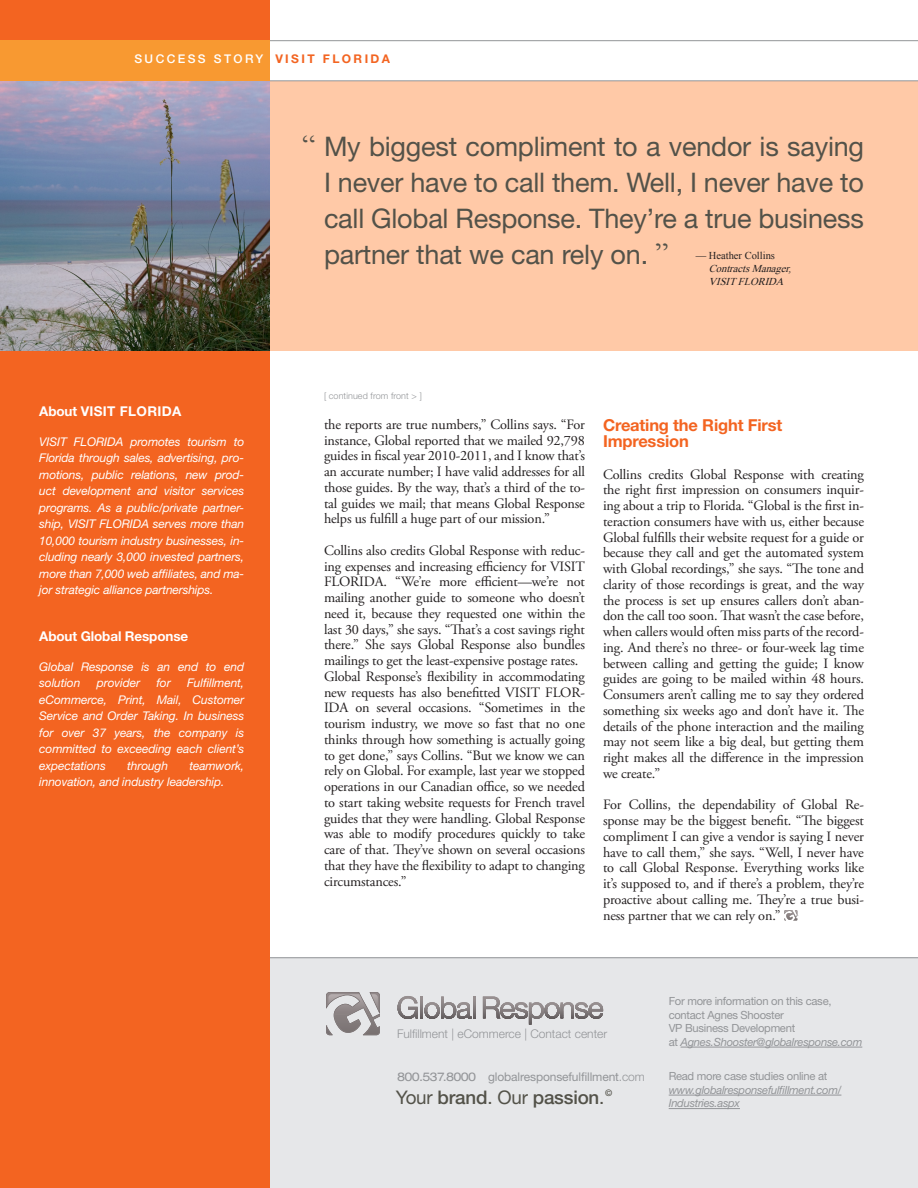
<style>
.page{position:relative;width:918px;height:1188px;background:#fff}
.page>*{position:absolute;margin:0;border:0;box-sizing:border-box;transform-origin:0 0}
.Deck_MAIN{font:30px "Times New Roman";color:#535249}
.Deck_MAIN-2{font:27px/36px "Helvetica Neue";letter-spacing:-.01em;color:#535249;text-align:justify}
.Deck_MAIN-3{font:500 18.75px "Helvetica Neue";letter-spacing:-.01em;color:#535249}
.Subhead_MAIN{font:700 16.5px/15.8px "Helvetica Neue";letter-spacing:-.01em;color:#f36421}
.Body_Copy_MAIN{font:14.25px/15.8px "Adobe Garamond Pro";letter-spacing:-.01em;color:#231f20;text-align:justify}
.Body_Copy_MAIN-2{font:700 13.5px "Helvetica Neue";letter-spacing:-.01em;color:#fff}
.Body_Copy_MAIN-3{font:700 13.5px "Helvetica Neue";letter-spacing:.025em;color:#fff}
.Body_Copy_MAIN-4{font:italic 12px/16.5px "Helvetica Neue";letter-spacing:-.01em;color:#fff;text-align:justify}
.Deck_MAIN-4{font:12px "Helvetica Neue";letter-spacing:-.01em;color:#939598}
.Deck_MAIN-5{font:300 12px "Helvetica Neue";color:#939598}
.Body_Copy_MAIN-5{font:500 12px "Helvetica Neue";letter-spacing:.2em;color:#fff}
.Body_Copy_MAIN-6{font:700 12px "Helvetica Neue";letter-spacing:.2em;color:#f36421}
.Body_Copy_MAIN-7{font:11.25px/13.5px "Helvetica Neue";letter-spacing:-.025em;color:#939598}
.Body_Copy_MAIN-8{font:italic 11.25px "Helvetica Neue";letter-spacing:-.025em;color:#939598}
.t1{font:italic 10.5px "Times New Roman";color:#231f20}
.t2{font:10.5px "Times New Roman";color:#231f20}
.Body_Copy_MAIN-9{font:300 9px "Helvetica Neue";letter-spacing:.01em;color:#939598}
.Deck_MAIN-6{font:500 9px "Helvetica Neue";color:#535249}
.s1{font-family:"Times New Roman";font-size:30px}
.s2{font-stretch:expanded}
.s3{font-weight:300}
.s4{font-weight:400}
.s5{font-style:normal}
</style>
<div class="page">
<div style="left:270px;top:81px;width:648px;height:270px;background:#ffc9a7"></div>
<div style="left:0;top:0;width:270px;height:1188px;background:#f36421"></div>
<svg style="left:270px;top:40px;width:648px;height:41px"></svg>
<div style="left:0;top:40px;width:270px;height:41px;background:#f89931"></div>
<img style="left:0;top:81px;width:270px;height:270px">
<div style="left:270px;top:958px;width:648px;height:230px;background:#e6e7e9"></div>
<hr style="left:681px;top:1047px;width:181px;height:1px;background:#939598">
<hr style="left:669px;top:1095px;width:172px;height:1px;background:#939598">
<hr style="left:669px;top:1108px;width:71px;height:1px;background:#939598">
<hr style="left:270px;top:957px;width:648px;height:1px;background:#939598">
<svg style="left:398px;top:996px;width:77px;height:23px"></svg>
<svg style="left:483px;top:996px;width:120px;height:29px"></svg>
<svg style="left:326px;top:992px;width:54px;height:43px"></svg>
<img style="left:371px;top:993px;width:8px;height:18px">
<img style="left:371px;top:994px;width:7px;height:14px">
<svg style="left:784px;top:910px;width:13px;height:11px"></svg>
<p class="Body_Copy_MAIN-5" style="left:134px;top:52px;width:130px">SUCCESS STORY</p>
<p class="Body_Copy_MAIN-6" style="left:275px;top:52px;width:116px">VISIT FLORIDA</p>
<p class="Body_Copy_MAIN-3" style="left:39px;top:402px;width:144px">About VISIT FLORIDA</p>
<p class="Body_Copy_MAIN-4" style="left:39px;top:433px;width:206px">VISIT FLORIDA promotes tourism to Florida through sales, advertising, pro&shy;motions, public relations, new prod&shy;uct development and visitor services programs. As a public/private partner&shy;ship, VISIT FLORIDA serves more than 10,000 tourism industry businesses, in&shy;cluding nearly 3,000 invested partners, more than 7,000 web affiliates, and ma&shy;jor strategic alliance partnerships.</p>
<p class="Body_Copy_MAIN-2" style="left:39px;top:627px;width:151px">About Global Response</p>
<p class="Body_Copy_MAIN-4" style="left:39px;top:658px;width:206px">Global Response is an end to end solution</p>
<p class="Body_Copy_MAIN-4" style="left:39px;top:674px;width:206px;text-indent:148px">Fulfillment, eCommerce, Print, Mail, Customer Service and Order Taking. In business for over 37 years, the company is committed to exceeding each client’s expectations</p>
<p class="Body_Copy_MAIN-4" style="left:97px;top:674px;width:45px">provider</p>
<p class="Body_Copy_MAIN-4" style="left:157px;top:674px;width:16px">for</p>
<p class="Body_Copy_MAIN-4" style="left:39px;top:757px;width:206px;text-indent:150px">teamwork, innovation, and industry leadership.</p>
<p class="Body_Copy_MAIN-4" style="left:127px;top:757px;width:42px">through</p>
<p class="Deck_MAIN" style="left:302px;top:126px;width:15px">“</p>
<p class="Deck_MAIN-2" style="left:324px;top:128px;width:542px">My biggest compliment to a vendor is saying I never have to call them. Well, I never have to call Global Response. They’re a true business partner that we can rely on. <span class="s1">”</span></p>
<p class="t2" style="left:696px;top:249px;width:81px">— Heather Collins</p>
<p class="t1" style="left:709px;top:262px;width:88px">ContractsManager,</p>
<p class="t1" style="left:709px;top:274px;width:80px">VISITFLORIDA</p>
<p class="Body_Copy_MAIN-9" style="left:324px;top:390px;width:99px">[ continued from front &gt; ]</p>
<p class="Body_Copy_MAIN" style="left:324px;top:417px;width:263px">the reports are true numbers,” Collins says. “For instance, Global reported that we mailed 92,798 guides in fiscal year 2010-2011, and I know that’s an accurate number; I have valid addresses for all those guides. By the way, that’s a third of the to&shy;tal guides we mail; that means Global Response helps us fulfill a huge part of our mission.”</p>
<p class="Body_Copy_MAIN" style="left:324px;top:543px;width:263px">Collins also credits Global Response with reduc&shy;ing expenses and increasing efficiency for VISIT FLORIDA. “We’re more efficient—we’re not mailing another guide to someone who doesn’t need it, because they requested one within the last 30 days,” she says. “That’s a cost savings right there.” She says Global Response also bundles mailings to get the least-expensive postage rates.</p>
<p class="Body_Copy_MAIN" style="left:324px;top:669px;width:263px">Global Response’s flexibility in accommodating new requests has also benefitted VISIT FLOR-IDA on several occasions. “Sometimes in the tourism industry, we move so fast that no one thinks through how something is actually going to get done,” says Collins. “But we know we can rely on Global. For example, last year we stopped operations in our Canadian office, so we needed to start taking website requests for French travel guides that they were handling. Global Response was able to modify procedures quickly to take care of that. They’ve shown on several occasions that they have the flexibility to adapt to changing circumstances.”</p>
<p class="Subhead_MAIN" style="left:603px;top:417px;width:181px">Creating the Right First<br>Impression</p>
<p class="Body_Copy_MAIN" style="left:603px;top:467px;width:263px">Collins credits Global Response with creating the right first impression on consumers inquir&shy;ing about a trip to Florida. “Global is the first in&shy;teraction consumers have with us, either because Global fulfills their website request for a guide or because they call and get the automated system with Global recordings,” she says. “The tone and clarity of those recordings is great, and the way the process is set up ensures callers don’t aban&shy;don the call too soon. That wasn’t the case before, when callers would often miss parts of the record&shy;ing. And there’s no three- or four-week lag time between calling and getting the guide; I know guides are going to be mailed within 48 hours.<br>Consumers aren’t calling me to say they ordered something six weeks ago and don’t have it. The details of the phone interaction and the mailing may not seem like a big deal, but getting them right makes all the difference in the impression we create.”</p>
<p class="Body_Copy_MAIN" style="left:603px;top:798px;width:263px">For Collins, the dependability of Global Re&shy;sponse may be the biggest benefit. “The biggest compliment I can give a vendor is saying I never have to call them,” she says. “Well, I never have to call Global Response. Everything works like it’s supposed to, and if there’s a problem, they’re proactive about calling me. They’re a true busi&shy;ness partner that we can rely on.”</p>
<p class="Deck_MAIN-5" style="left:397px;top:1027px;width:212px">Fulfillment | eCommerce | Contact center</p>
<p class="Deck_MAIN-4" style="left:397px;top:1069px;width:249px"><span class="s2">800.537.8000</span> globalresponsefulfillment<span class="s3">.com</span></p>
<p class="Deck_MAIN-3" style="left:396px;top:1086px;width:210px"><span class="s4">Your</span> brand<span class="s4">. Our</span> passion<span class="s4">.</span></p>
<p class="Deck_MAIN-6" style="left:605px;top:1087px;width:9px">©</p>
<p class="Body_Copy_MAIN-7" style="left:669px;top:995px;width:164px">For more information on this case,</p>
<p class="Body_Copy_MAIN-7" style="left:669px;top:1008px;width:128px">contact Agnes Shooster<br>VP Business Development</p>
<p class="Body_Copy_MAIN-8" style="left:669px;top:1035px;width:195px"><span class="s5">at</span> Agnes.Shooster@globalresponse.com</p>
<p class="Body_Copy_MAIN-7" style="left:669px;top:1070px;width:160px">Read more case studies online at</p>
<p class="Body_Copy_MAIN-8" style="left:669px;top:1083px;width:174px">www.globalresponsefulfillment.com/</p>
<p class="Body_Copy_MAIN-8" style="left:669px;top:1097px;width:73px">Industries.aspx</p>
</div>
